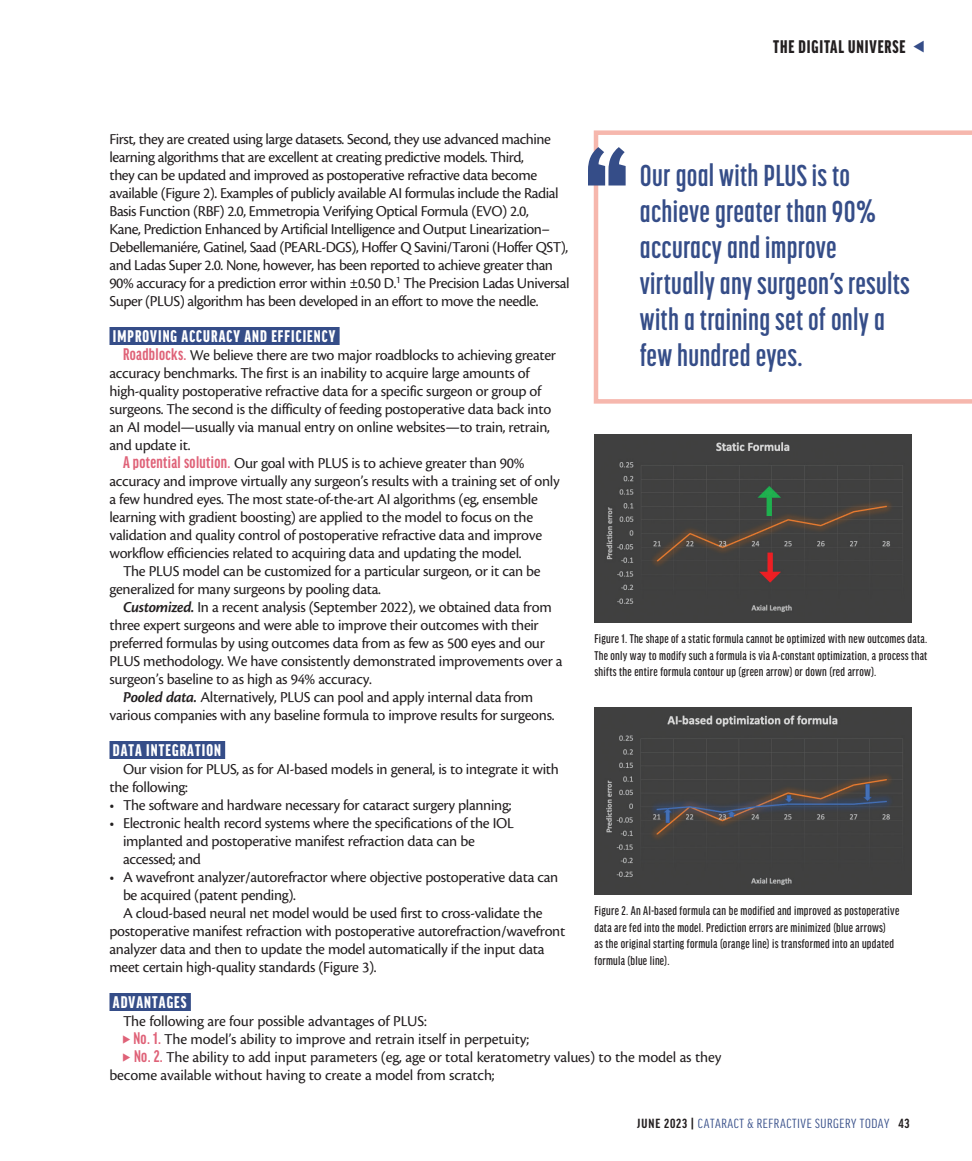
<style>
.page{position:relative;width:972px;height:1161px;background:#fff}
.page>*{position:absolute;margin:0;border:0;box-sizing:border-box;transform-origin:0 0}
.t1{font:700 30px/36px "Korolev Compressed";letter-spacing:.01em;color:#354d88}
.t2{font:900 extra-condensed 19.5px "Good Headline Pro";letter-spacing:.045em;color:#231f20}
.subhead{font:900 extra-condensed 18px "Good Headline Pro";letter-spacing:.06em;color:#fff}
.body{font:15.75px/18px "Cronos Pro";letter-spacing:-.02em;color:#231f20}
.t3{font:extra-condensed 14.1px "Good Headline Pro";letter-spacing:.035em;color:#354d88;scale:1.11 1}
.t4{font:500 extra-condensed 13.5px/16.5px "Good Headline Pro";letter-spacing:.02em;color:#231f20;text-align:justify}
.s1{font-family:"Good Headline Pro";font-weight:700;font-stretch:extra-condensed;font-size:18px;color:#df6278}
.s2{font-weight:600;font-style:italic}
.s3{font-weight:700;color:#231f20}
</style>
<div class="page">
<div style="left:110px;top:327px;width:230px;height:18px;background:#354d88"></div>
<div style="left:110px;top:741px;width:115px;height:18px;background:#354d88"></div>
<div style="left:110px;top:993px;width:81px;height:18px;background:#354d88"></div>
<svg style="left:594px;top:130px;width:378px;height:274px"></svg>
<svg style="left:588px;top:147px;width:38px;height:39px"></svg>
<img style="left:594px;top:435px;width:317px;height:187px">
<img style="left:594px;top:707px;width:317px;height:187px">
<p class="t2" style="left:773px;top:37px;width:134px">THE DIGITAL UNIVERSE</p>
<p class="body" style="left:110px;top:130px;width:462px">First, they are created using large datasets. Second, they use advanced machine learning algorithms that are excellent at creating predictive models. Third,<br>they can be updated and improved as postoperative refractive data become available (Figure 2). Examples of publicly available AI formulas include the Radial Basis Function (RBF) 2.0, Emmetropia Verifying Optical Formula (EVO) 2.0,<br>Kane, Prediction Enhanced by Artificial Intelligence and Output Linearization– Debellemaniére, Gatinel, Saad (PEARL-DGS), Hoffer Q Savini/Taroni (Hoffer QST), and Ladas Super 2.0. None, however, has been reported to achieve greater than 90% accuracy for a prediction error within ±0.50 D.<sup>1</sup> The Precision Ladas Universal Super (PLUS) algorithm has been developed in an effort to move the needle.</p>
<p class="subhead" style="left:113px;top:327px;width:224px">IMPROVING ACCURACY AND EFFICIENCY</p>
<p class="body" style="left:110px;top:346px;width:448px;text-indent:14px"><span class="s1">Roadblocks.</span> We believe there are two major roadblocks to achieving greater accuracy benchmarks. The first is an inability to acquire large amounts of high-quality postoperative refractive data for a specific surgeon or group of surgeons. The second is the difficulty of feeding postoperative data back into an AI model—usually via manual entry on online websites—to train, retrain, and update it.</p>
<p class="body" style="left:110px;top:454px;width:452px;text-indent:14px"><span class="s1">A potential solution.</span> Our goal with PLUS is to achieve greater than 90% accuracy and improve virtually any surgeon’s results with a training set of only a few hundred eyes. The most state-of-the-art AI algorithms (eg, ensemble learning with gradient boosting) are applied to the model to focus on the validation and quality control of postoperative refractive data and improve workflow efficiencies related to acquiring data and updating the model.</p>
<p class="body" style="left:110px;top:562px;width:433px;text-indent:14px">The PLUS model can be customized for a particular surgeon, or it can be generalized for many surgeons by pooling data.</p>
<p class="body" style="left:110px;top:598px;width:455px;text-indent:14px"><span class="s2">Customized.</span> In a recent analysis (September 2022), we obtained data from three expert surgeons and were able to improve their outcomes with their preferred formulas by using outcomes data from as few as 500 eyes and our PLUS methodology. We have consistently demonstrated improvements over a surgeon’s baseline to as high as 94% accuracy.</p>
<p class="body" style="left:110px;top:688px;width:447px;text-align:center"><span class="s2">Pooled data.</span> Alternatively, PLUS can pool and apply internal data from various companies with any baseline formula to improve results for surgeons.</p>
<p class="subhead" style="left:113px;top:741px;width:110px">DATA INTEGRATION</p>
<p class="body" style="left:110px;top:760px;width:451px;text-indent:14px">Our vision for PLUS, as for AI-based models in general, is to integrate it with the following:</p>
<p class="body" style="left:110px;top:796px;width:404px">• The software and hardware necessary for cataract surgery planning;</p>
<p class="body" style="left:123px;top:814px;width:392px;text-indent:-14px">• Electronic health record systems where the specifications of the IOL implanted and postoperative manifest refraction data can be accessed; and</p>
<p class="body" style="left:123px;top:868px;width:437px;text-indent:-14px">• A wavefront analyzer/autorefractor where objective postoperative data can be acquired (patent pending).</p>
<p class="body" style="left:110px;top:904px;width:457px;text-indent:14px">A cloud-based neural net model would be used first to cross-validate the postoperative manifest refraction with postoperative autorefraction/wavefront analyzer data and then to update the model automatically if the input data meet certain high-quality standards (Figure 3).</p>
<p class="subhead" style="left:113px;top:993px;width:75px">ADVANTAGES</p>
<p class="body" style="left:123px;top:1012px;width:305px">The following are four possible advantages of PLUS:</p>
<p class="body" style="left:133px;top:1030px;width:397px"><span class="s1">No. 1.</span> The model’s ability to improve and retrain itself in perpetuity;</p>
<p class="body" style="left:110px;top:1048px;width:613px;text-indent:25px"><span class="s1">No. 2.</span> The ability to add input parameters (eg, age or total keratometry values) to the model as they become available without having to create a model from scratch;</p>
<p class="t1" style="left:640px;top:157px;width:271px">Our goal with PLUS is to achieve greater than 90% accuracy and improve virtually any surgeon’s results with a training set of only a few hundred eyes.</p>
<p class="t4" style="left:594px;top:631px;width:335px">Figure 1. The shape of a static formula cannot be optimized with new outcomes data.<br>The only way to modify such a formula is via A-constant optimization, a process that shifts the entire formula contour up (green arrow) or down (red arrow).</p>
<p class="t4" style="left:594px;top:903px;width:306px;text-align:left">Figure 2. An AI-based formula can be modified and improved as postoperative data are fed into the model. Prediction errors are minimized (blue arrows)<br>as the original starting formula (orange line) is transformed into an updated formula (blue line).</p>
<p class="t3" style="left:638px;top:1117px;width:247px"><span class="s3">JUNE 2023 |</span> CATARACT &amp; REFRACTIVE SURGERY TODAY <span class="s3">43</span></p>
</div>
